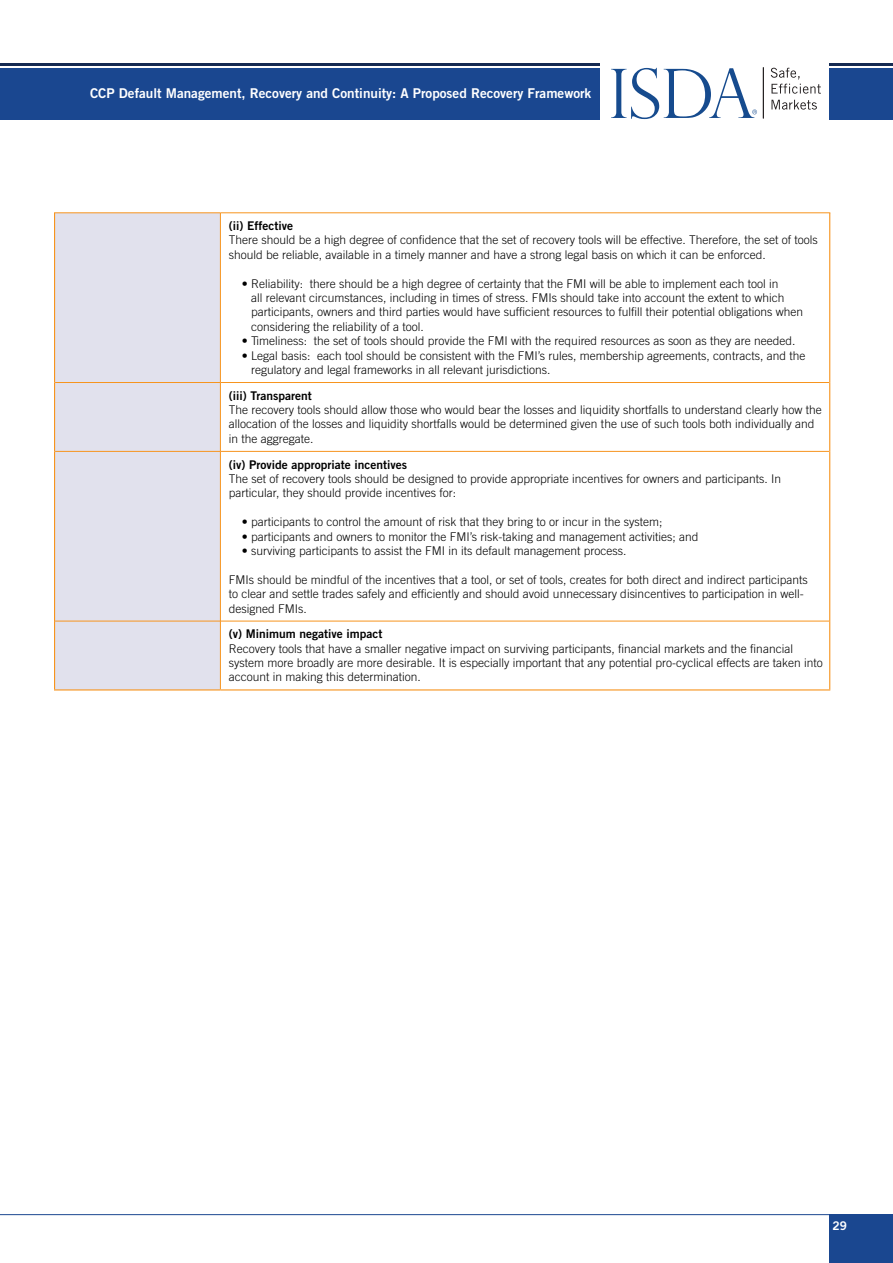
<style>
.page{position:relative;width:893px;height:1263px;background:#fff}
.page>*{position:absolute;margin:0;border:0;box-sizing:border-box;transform-origin:0 0}
.t1{font:13.5px "Trade Gothic LT Std Bd 2";color:#fff}
.t2{font:300 12px/14.4px "Trade Gothic LT Std";color:#000}
.t3{font:12px "Trade Gothic LT Std Bd 2";color:#000}
.t4{font:12px "Trade Gothic LT Std Bd 2";color:#fff}
</style>
<div class="page">
<div style="left:0;top:68px;width:600px;height:51px;background:#1a4790"></div>
<div style="left:829px;top:68px;width:64px;height:51px;background:#1a4790"></div>
<hr style="left:0;top:64px;width:600px;height:2px;background:#152a52">
<hr style="left:829px;top:64px;width:64px;height:2px;background:#152a52">
<div style="left:829px;top:1214px;width:64px;height:49px;background:#1a4790"></div>
<svg style="left:771px;top:68px;width:50px;height:26px"></svg>
<svg style="left:771px;top:100px;width:46px;height:10px"></svg>
<hr style="left:763px;top:67px;width:1px;height:51px;background:#231f20">
<svg style="left:611px;top:68px;width:146px;height:51px"></svg>
<hr style="left:0;top:1214px;width:829px;height:1px;background:#1a4790">
<div style="left:55px;top:214px;width:165px;height:475px;background:#e1e1ed"></div>
<hr style="left:55px;top:382px;width:165px;height:1px;background:#f7941e">
<hr style="left:221px;top:382px;width:608px;height:1px;background:#f7941e">
<hr style="left:55px;top:451px;width:165px;height:1px;background:#f7941e">
<hr style="left:221px;top:451px;width:608px;height:1px;background:#f7941e">
<hr style="left:55px;top:621px;width:165px;height:1px;background:#f7941e">
<hr style="left:221px;top:621px;width:608px;height:1px;background:#f7941e">
<hr style="left:54px;top:213px;width:166px;height:1px;background:#f7941e">
<hr style="left:220px;top:213px;width:610px;height:1px;background:#f7941e">
<hr style="left:54px;top:689px;width:166px;height:1px;background:#f7941e">
<hr style="left:220px;top:689px;width:610px;height:1px;background:#f7941e">
<hr style="left:220px;top:213px;width:1px;height:169px;background:#f7941e">
<hr style="left:220px;top:382px;width:1px;height:69px;background:#f7941e">
<hr style="left:220px;top:451px;width:1px;height:170px;background:#f7941e">
<hr style="left:220px;top:621px;width:1px;height:68px;background:#f7941e">
<hr style="left:54px;top:213px;width:1px;height:169px;background:#f7941e">
<hr style="left:829px;top:213px;width:1px;height:169px;background:#f7941e">
<hr style="left:54px;top:382px;width:1px;height:69px;background:#f7941e">
<hr style="left:829px;top:382px;width:1px;height:69px;background:#f7941e">
<hr style="left:54px;top:451px;width:1px;height:170px;background:#f7941e">
<hr style="left:829px;top:451px;width:1px;height:170px;background:#f7941e">
<hr style="left:54px;top:621px;width:1px;height:68px;background:#f7941e">
<hr style="left:829px;top:621px;width:1px;height:68px;background:#f7941e">
<p class="t1" style="left:90px;top:85px;width:503px">CCP Default Management, Recovery and Continuity: A Proposed Recovery Framework</p>
<p class="t3" style="left:229px;top:218px;width:66px">(ii) Effective</p>
<p class="t2" style="left:229px;top:233px;width:590px">There should be a high degree of confidence that the set of recovery tools will be effective. Therefore, the set of tools should be reliable, available in a timely manner and have a strong legal basis on which it can be enforced.</p>
<p class="t2" style="left:251px;top:276px;width:554px;text-indent:-9px">• Reliability: there should be a high degree of certainty that the FMI will be able to implement each tool in<br>all relevant circumstances, including in times of stress. FMIs should take into account the extent to which participants, owners and third parties would have sufficient resources to fulfill their potential obligations when considering the reliability of a tool.</p>
<p class="t2" style="left:242px;top:334px;width:555px">• Timeliness: the set of tools should provide the FMI with the required resources as soon as they are needed.</p>
<p class="t2" style="left:251px;top:348px;width:556px;text-indent:-9px">• Legal basis: each tool should be consistent with the FMI’s rules, membership agreements, contracts, and the regulatory and legal frameworks in all relevant jurisdictions.</p>
<p class="t3" style="left:229px;top:388px;width:84px">(iii) Transparent</p>
<p class="t2" style="left:229px;top:402px;width:594px">The recovery tools should allow those who would bear the losses and liquidity shortfalls to understand clearly how the allocation of the losses and liquidity shortfalls would be determined given the use of such tools both individually and in the aggregate.</p>
<p class="t3" style="left:229px;top:457px;width:180px">(iv) Provide appropriate incentives</p>
<p class="t2" style="left:229px;top:471px;width:554px">The set of recovery tools should be designed to provide appropriate incentives for owners and participants. In particular, they should provide incentives for:</p>
<p class="t2" style="left:242px;top:514px;width:422px">• participants to control the amount of risk that they bring to or incur in the system;</p>
<p class="t2" style="left:242px;top:529px;width:458px">• participants and owners to monitor the FMI’s risk-taking and management activities; and</p>
<p class="t2" style="left:242px;top:543px;width:386px">• surviving participants to assist the FMI in its default management process.</p>
<p class="t2" style="left:229px;top:572px;width:580px">FMIs should be mindful of the incentives that a tool, or set of tools, creates for both direct and indirect participants to clear and settle trades safely and efficiently and should avoid unnecessary disincentives to participation in well&shy;designed FMIs.</p>
<p class="t3" style="left:229px;top:626px;width:155px">(v) Minimum negative impact</p>
<p class="t2" style="left:229px;top:641px;width:596px">Recovery tools that have a smaller negative impact on surviving participants, financial markets and the financial system more broadly are more desirable. It is especially important that any potential pro-cyclical effects are taken into account in making this determination.</p>
<p class="t4" style="left:833px;top:1218px;width:16px">29</p>
</div>
